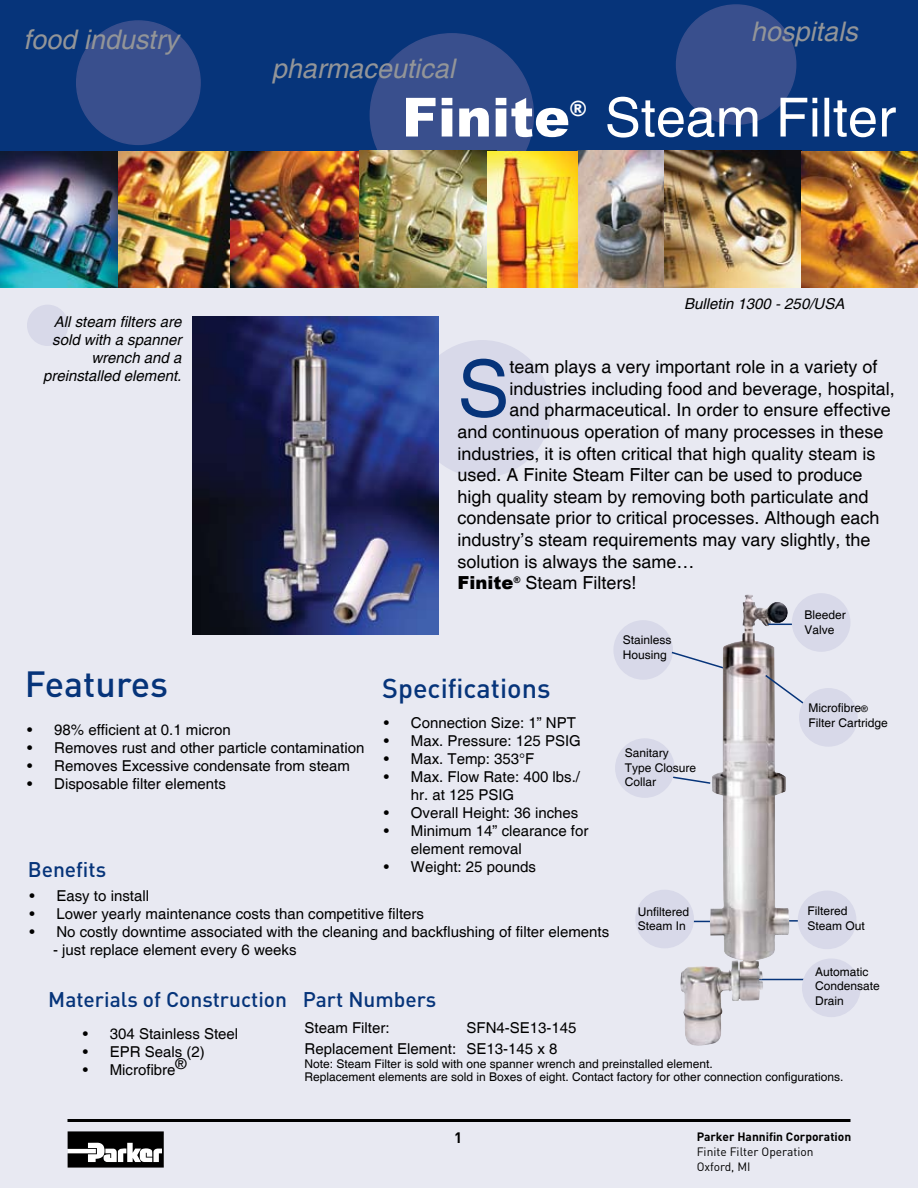
<style>
.page{position:relative;width:918px;height:1188px;background:#fff}
.page>*{position:absolute;margin:0;border:0;box-sizing:border-box;transform-origin:0 0}
.t1{font:78.15px "Helvetica";color:#06347a}
.t2{font:54px "Helvetica";color:#fff}
.t3{font:900 54px "Arial";color:#fff}
.t4{font:500 36px "DIN";color:#06347a}
.t5{font:italic 27px "Helvetica";color:#939598}
.t6{font:500 27px "DIN";color:#06347a}
.t7{font:500 21px "DIN";color:#06347a}
.t8{font:900 21px "Arial";color:#fff}
.t9{font:18px "Helvetica";color:#000}
.t10{font:15px/18px "Helvetica";color:#000}
.t11{font:italic 15px/18px "Helvetica";color:#000;text-align:right}
.t12{font:12px/14.4px "Helvetica";color:#000}
.t13{font:12px/15px "DIN";color:#000}
.t14{font:700 12px "DIN";color:#000}
.s1{font-family:"Arial";font-weight:900}
.s2{font-size:9px}
</style>
<div class="page">
<div style="left:0;top:288px;width:918px;height:900px;background:#e8e9f2"></div>
<hr style="left:68px;top:1119px;width:782px;height:3px;background:#000">
<svg style="left:68px;top:1131px;width:96px;height:37px"></svg>
<div style="left:4px;top:605px;width:152px;height:152px;background:#e8e9f2;border-radius:50%"></div>
<div style="left:0;top:0;width:918px;height:152px;background:#06347a"></div>
<div style="left:77px;top:21px;width:123px;height:123px;background:#394f8d;border-radius:50%"></div>
<img style="left:0;top:152px;width:118px;height:136px">
<img style="left:496px;top:151px;width:169px;height:137px">
<img style="left:665px;top:151px;width:253px;height:137px">
<div style="left:293px;top:796px;width:152px;height:152px;background:#e8e9f2;border-radius:50%"></div>
<div style="left:370px;top:34px;width:163px;height:163px;background:#394f8d;border-radius:50%"></div>
<div style="left:677px;top:5px;width:119px;height:119px;background:#394f8d;border-radius:50%"></div>
<div style="left:676px;top:4px;width:120px;height:121px;border:2px solid #394f8d;border-radius:50%"></div>
<div style="left:414px;top:341px;width:136px;height:136px;background:#d8d9e9;border-radius:50%"></div>
<img style="left:193px;top:316px;width:246px;height:319px">
<div style="left:28px;top:305px;width:40px;height:40px;background:#d8d9e9;border-radius:50%"></div>
<div style="left:27px;top:305px;width:41px;height:41px;border:2px solid #d8d9e9;border-radius:50%"></div>
<div style="left:614px;top:621px;width:58px;height:58px;background:#d8d9e9;border-radius:50%"></div>
<div style="left:613px;top:620px;width:60px;height:60px;border:2px solid #d8d9e9;border-radius:50%"></div>
<svg style="left:670px;top:651px;width:9px;height:19px"></svg>
<hr style="left:754px;top:979px;width:53px;height:1px;background:#06347a">
<svg style="left:790px;top:920px;width:8px;height:2px"></svg>
<img style="left:679px;top:594px;width:111px;height:452px">
<div style="left:799px;top:891px;width:57px;height:57px;background:#d8d9e9;border-radius:50%"></div>
<div style="left:798px;top:891px;width:58px;height:58px;border:2px solid #d8d9e9;border-radius:50%"></div>
<div style="left:636px;top:890px;width:57px;height:58px;background:#d8d9e9;border-radius:50%"></div>
<div style="left:635px;top:890px;width:59px;height:58px;border:2px solid #d8d9e9;border-radius:50%"></div>
<div style="left:803px;top:959px;width:57px;height:57px;background:#d8d9e9;border-radius:50%"></div>
<div style="left:802px;top:958px;width:59px;height:59px;border:2px solid #d8d9e9;border-radius:50%"></div>
<svg style="left:764px;top:673px;width:43px;height:34px"></svg>
<hr style="left:768px;top:624px;width:33px;height:1px;background:#06347a">
<svg style="left:669px;top:775px;width:43px;height:10px"></svg>
<img style="left:118px;top:152px;width:112px;height:136px">
<img style="left:230px;top:152px;width:129px;height:136px">
<img style="left:359px;top:151px;width:137px;height:137px">
<div style="left:800px;top:689px;width:57px;height:57px;background:#d8d9e9;border-radius:50%"></div>
<div style="left:799px;top:688px;width:59px;height:59px;border:2px solid #d8d9e9;border-radius:50%"></div>
<div style="left:793px;top:594px;width:57px;height:57px;background:#d8d9e9;border-radius:50%"></div>
<div style="left:792px;top:593px;width:58px;height:59px;border:2px solid #d8d9e9;border-radius:50%"></div>
<div style="left:616px;top:739px;width:58px;height:58px;background:#d8d9e9;border-radius:50%"></div>
<div style="left:615px;top:738px;width:60px;height:60px;border:2px solid #d8d9e9;border-radius:50%"></div>
<svg style="left:456px;top:1133px;width:4px;height:10px"></svg>
<h3 class="t5" style="left:24px;top:24px;width:156px">food industry</h3>
<p class="t11" style="left:43px;top:314px;width:140px">All steam filters are sold with a spanner wrench and a preinstalled element.</p>
<h3 class="t5" style="left:751px;top:16px;width:108px">hospitals</h3>
<h3 class="t5" style="left:272px;top:53px;width:185px">pharmaceutical</h3>
<h2 class="t3" style="left:402px;top:78px;width:169px">Finite</h2>
<h3 class="t8" style="left:570px;top:93px;width:18px">®</h3>
<h2 class="t2" style="left:605px;top:86px;width:293px">Steam Filter</h2>
<p class="t11" style="left:684px;top:296px;width:162px">Bulletin 1300 - 250/USA</p>
<h1 class="t1" style="left:457px;top:344px;width:54px">S</h1>
<p class="t9" style="left:509px;top:356px;width:370px">team plays a very important role in a variety of</p>
<p class="t9" style="left:509px;top:378px;width:387px">industries including food and beverage, hospital,</p>
<p class="t9" style="left:509px;top:400px;width:383px">and pharmaceutical. In order to ensure effective</p>
<p class="t9" style="left:457px;top:421px;width:428px">and continuous operation of many processes in these</p>
<p class="t9" style="left:457px;top:443px;width:420px">industries, it is often critical that high quality steam is</p>
<p class="t9" style="left:457px;top:464px;width:407px">used. A Finite Steam Filter can be used to produce</p>
<p class="t9" style="left:457px;top:486px;width:413px">high quality steam by removing both particulate and</p>
<p class="t9" style="left:457px;top:508px;width:424px">condensate prior to critical processes. Although each</p>
<p class="t9" style="left:457px;top:529px;width:415px">industry’s steam requirements may vary slightly, the</p>
<p class="t9" style="left:457px;top:551px;width:239px">solution is always the same…</p>
<p class="t9" style="left:457px;top:572px;width:181px"><span class="s1">Finite</span><sup>®</sup> Steam Filters!</p>
<p class="t12" style="left:623px;top:633px;width:50px">Stainless<br>Housing</p>
<p class="t12" style="left:805px;top:608px;width:43px">Bleeder<br>Valve</p>
<h3 class="t4" style="left:25px;top:661px;width:145px">Features</h3>
<h3 class="t6" style="left:382px;top:671px;width:170px">Specifications</h3>
<p class="t10" style="left:411px;top:715px;width:179px">Connection Size: 1” NPT<br>Max. Pressure: 125 PSIG<br>Max. Temp: 353°F<br>Max. Flow Rate: 400 lbs./ hr. at 125 PSIG<br>Overall Height: 36 inches<br>Minimum 14” clearance for element removal<br>Weight: 25 pounds</p>
<p class="t10" style="left:384px;top:715px;width:7px;text-align:justify">• • • •</p>
<p class="t10" style="left:384px;top:805px;width:7px">• •</p>
<p class="t10" style="left:384px;top:859px;width:7px">•</p>
<p class="t10" style="left:54px;top:721px;width:312px">98% efficient at 0.1 micron<br>Removes rust and other particle contamination Removes Excessive condensate from steam Disposable filter elements</p>
<p class="t10" style="left:27px;top:721px;width:7px;text-align:justify">• • • •</p>
<h3 class="t7" style="left:28px;top:856px;width:80px">Benefits</h3>
<p class="t10" style="left:56px;top:887px;width:554px">Easy to install<br>Lower yearly maintenance costs than competitive filters<br>No costly downtime associated with the cleaning and backflushing of filter elements</p>
<p class="t10" style="left:53px;top:941px;width:245px">- just replace element every 6 weeks</p>
<p class="t10" style="left:29px;top:887px;width:7px;text-align:justify">• • •</p>
<p class="t12" style="left:625px;top:746px;width:73px">Sanitary<br>Type Closure<br>Collar</p>
<p class="t12" style="left:638px;top:905px;width:53px">Unfiltered<br>Steam In</p>
<p class="t12" style="left:808px;top:701px;width:81px">Microfibre<span class="s2">®<br></span>Filter Cartridge</p>
<p class="t12" style="left:807px;top:904px;width:59px">Filtered<br>Steam Out</p>
<h3 class="t7" style="left:48px;top:986px;width:240px">Materials of Construction</h3>
<p class="t10" style="left:83px;top:1025px;width:7px;text-align:justify">• • •</p>
<p class="t10" style="left:110px;top:1025px;width:130px">304 Stainless Steel<br>EPR Seals (2)<br>Microfibre®</p>
<p class="t12" style="left:815px;top:965px;width:66px">Automatic<br>Condensate<br>Drain</p>
<h3 class="t7" style="left:303px;top:986px;width:135px">Part Numbers</h3>
<p class="t10" style="left:305px;top:1019px;width:87px">Steam Filter:</p>
<p class="t10" style="left:305px;top:1017px;width:274px;line-height:21.6px;text-indent:162px">SFN4-SE13-145<br>Replacement Element: SE13-145 x 8</p>
<p class="t12" style="left:305px;top:1057px;width:540px;line-height:13.5px">Note: Steam Filter is sold with one spanner wrench and preinstalled element.<br>Replacement elements are sold in Boxes of eight. Contact factory for other connection configurations.</p>
<p class="t14" style="left:697px;top:1129px;width:156px">Parker Hannifin Corporation</p>
<p class="t13" style="left:697px;top:1144px;width:118px">Finite Filter Operation<br>Oxford, MI</p>
</div>
